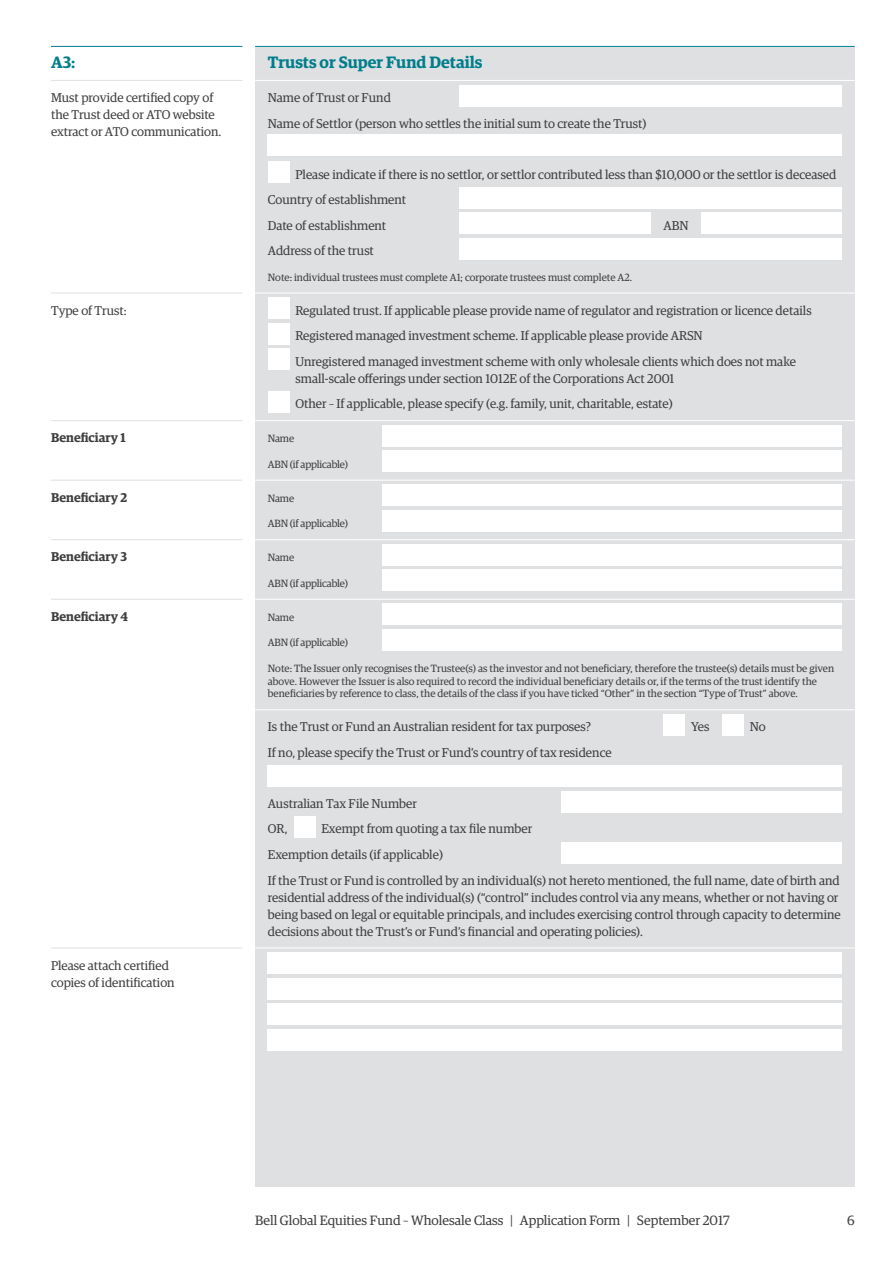
<style>
.page{position:relative;width:893px;height:1263px;background:#fff}
.page>*{position:absolute;margin:0;border:0;box-sizing:border-box;transform-origin:0 0}
.Heading_02{font:600 16.5px "Guardian Egyp";color:#007e8b}
.t1{font:13.5px "Guardian Egyp";color:#3e3e3f}
.Form_text{font:12.75px/17px "Guardian Egyp";color:#3e3e3f}
.Form_text_-_rule{font:12.75px "Guardian Egyp";color:#3e3e3f}
.Margin_text_-_rule{font:12.75px/17px "Guardian Egyp";color:#3e3e3f}
.Margin_text_-_rule-2{font:600 12.75px "Guardian Egyp";color:#3e3e3f}
.Form_footnote{font:10.5px/12.8px "Guardian Egyp";color:#3e3e3f}
.Form_field{font:10.5px "Guardian Egyp";letter-spacing:-.015em;color:#3e3e3f}
.Form_field_-_rule{font:10.5px "Guardian Egyp";letter-spacing:-.015em;color:#3e3e3f}
</style>
<div class="page">
<div style="left:255px;top:47px;width:600px;height:1139px;background:#dfe0e2"></div>
<div style="left:268px;top:952px;width:574px;height:22px;background:#fff"></div>
<div style="left:268px;top:978px;width:574px;height:21px;background:#fff"></div>
<div style="left:268px;top:1003px;width:574px;height:22px;background:#fff"></div>
<div style="left:268px;top:1029px;width:574px;height:21px;background:#fff"></div>
<div style="left:459px;top:85px;width:383px;height:21px;background:#fff"></div>
<div style="left:383px;top:425px;width:459px;height:21px;background:#fff"></div>
<div style="left:383px;top:485px;width:459px;height:21px;background:#fff"></div>
<div style="left:383px;top:544px;width:459px;height:22px;background:#fff"></div>
<div style="left:383px;top:604px;width:459px;height:21px;background:#fff"></div>
<div style="left:561px;top:791px;width:281px;height:21px;background:#fff"></div>
<div style="left:383px;top:451px;width:459px;height:21px;background:#fff"></div>
<div style="left:383px;top:510px;width:459px;height:21px;background:#fff"></div>
<div style="left:383px;top:570px;width:459px;height:21px;background:#fff"></div>
<div style="left:383px;top:629px;width:459px;height:22px;background:#fff"></div>
<div style="left:561px;top:842px;width:281px;height:21px;background:#fff"></div>
<div style="left:268px;top:765px;width:574px;height:22px;background:#fff"></div>
<div style="left:459px;top:187px;width:383px;height:21px;background:#fff"></div>
<div style="left:459px;top:238px;width:383px;height:21px;background:#fff"></div>
<div style="left:459px;top:213px;width:192px;height:21px;background:#fff"></div>
<div style="left:702px;top:213px;width:140px;height:21px;background:#fff"></div>
<div style="left:268px;top:134px;width:574px;height:21px;background:#fff"></div>
<hr style="left:51px;top:46px;width:804px;height:1px;background:#007e8b">
<div style="left:242px;top:43px;width:13px;height:7px;background:#fff"></div>
<hr style="left:51px;top:80px;width:191px;height:1px;background:#dfe0e2">
<hr style="left:51px;top:293px;width:191px;height:1px;background:#dfe0e2">
<hr style="left:51px;top:420px;width:191px;height:1px;background:#dfe0e2">
<hr style="left:51px;top:480px;width:191px;height:1px;background:#dfe0e2">
<hr style="left:51px;top:539px;width:191px;height:1px;background:#dfe0e2">
<hr style="left:51px;top:599px;width:191px;height:1px;background:#dfe0e2">
<hr style="left:51px;top:947px;width:191px;height:1px;background:#dfe0e2">
<hr style="left:255px;top:80px;width:600px;height:1px;background:#fff">
<hr style="left:255px;top:293px;width:600px;height:1px;background:#fff">
<hr style="left:255px;top:420px;width:600px;height:1px;background:#fff">
<hr style="left:255px;top:480px;width:600px;height:1px;background:#fff">
<hr style="left:255px;top:539px;width:600px;height:1px;background:#fff">
<hr style="left:255px;top:599px;width:600px;height:1px;background:#fff">
<hr style="left:255px;top:709px;width:600px;height:1px;background:#fff">
<hr style="left:255px;top:947px;width:600px;height:1px;background:#fff">
<div style="left:268px;top:161px;width:21px;height:22px;background:#fff"></div>
<div style="left:268px;top:298px;width:21px;height:21px;background:#fff"></div>
<div style="left:268px;top:323px;width:21px;height:21px;background:#fff"></div>
<div style="left:268px;top:349px;width:21px;height:21px;background:#fff"></div>
<div style="left:268px;top:391px;width:21px;height:21px;background:#fff"></div>
<div style="left:663px;top:714px;width:22px;height:21px;background:#fff"></div>
<div style="left:722px;top:714px;width:21px;height:21px;background:#fff"></div>
<div style="left:294px;top:816px;width:21px;height:22px;background:#fff"></div>
<p class="Heading_02" style="left:51px;top:50px;width:26px">A3:</p>
<p class="Heading_02" style="left:268px;top:50px;width:216px">Trusts or Super Fund Details</p>
<p class="Margin_text_-_rule" style="left:51px;top:88px;width:172px">Must provide certified copy of the Trust deed or ATO website extract or ATO communication.</p>
<p class="Form_text_-_rule" style="left:268px;top:89px;width:125px">Name of Trust or Fund</p>
<p class="Form_text" style="left:268px;top:114px;width:380px">Name of Settlor (person who settles the initial sum to create the Trust)</p>
<p class="Form_text" style="left:296px;top:165px;width:542px">Please indicate if there is no settlor, or settlor contributed less than $10,000 or the settlor is deceased</p>
<p class="Form_text" style="left:268px;top:190px;width:140px">Country of establishment</p>
<p class="Form_text" style="left:268px;top:216px;width:120px">Date of establishment</p>
<p class="Form_text" style="left:663px;top:216px;width:27px">ABN</p>
<p class="Form_text" style="left:268px;top:241px;width:108px">Address of the trust</p>
<p class="Form_footnote" style="left:268px;top:270px;width:366px">Note: individual trustees must complete A1; corporate trustees must complete A2.</p>
<p class="Form_text_-_rule" style="left:296px;top:301px;width:518px">Regulated trust. If applicable please provide name of regulator and registration or licence details</p>
<p class="Form_text" style="left:296px;top:326px;width:409px">Registered managed investment scheme. If applicable please provide ARSN</p>
<p class="Form_text" style="left:296px;top:352px;width:502px">Unregistered managed investment scheme with only wholesale clients which does not make small‑scale offerings under section 1012E of the Corporations Act 2001</p>
<p class="Form_text" style="left:296px;top:394px;width:379px">Other – If applicable, please specify (e.g. family, unit, charitable, estate)</p>
<p class="Form_field_-_rule" style="left:268px;top:431px;width:28px">Name</p>
<p class="Form_field" style="left:268px;top:457px;width:82px">ABN (if applicable)</p>
<p class="Form_field_-_rule" style="left:268px;top:491px;width:28px">Name</p>
<p class="Form_field" style="left:268px;top:516px;width:82px">ABN (if applicable)</p>
<p class="Form_field_-_rule" style="left:268px;top:550px;width:28px">Name</p>
<p class="Form_field" style="left:268px;top:576px;width:82px">ABN (if applicable)</p>
<p class="Form_field_-_rule" style="left:268px;top:610px;width:28px">Name</p>
<p class="Form_field" style="left:268px;top:635px;width:82px">ABN (if applicable)</p>
<p class="Form_footnote" style="left:268px;top:661px;width:568px">Note: The Issuer only recognises the Trustee(s) as the investor and not beneficiary, therefore the trustee(s) details must be given above. However the Issuer is also required to record the individual beneficiary details or, if the terms of the trust identify the beneficiaries by reference to class, the details of the class if you have ticked “Other” in the section “Type of Trust” above.</p>
<p class="Form_text_-_rule" style="left:268px;top:718px;width:324px">Is the Trust or Fund an Australian resident for tax purposes?</p>
<p class="Form_text_-_rule" style="left:691px;top:718px;width:20px">Yes</p>
<p class="Form_text_-_rule" style="left:750px;top:718px;width:17px">No</p>
<p class="Form_text" style="left:268px;top:743px;width:345px">If no, please specify the Trust or Fund’s country of tax residence</p>
<p class="Form_text" style="left:268px;top:794px;width:150px">Australian Tax File Number</p>
<p class="Form_text" style="left:268px;top:820px;width:21px">OR,</p>
<p class="Form_text" style="left:322px;top:820px;width:212px">Exempt from quoting a tax file number</p>
<p class="Form_text" style="left:268px;top:845px;width:177px">Exemption details (if applicable)</p>
<p class="Form_text" style="left:268px;top:871px;width:574px">If the Trust or Fund is controlled by an individual(s) not hereto mentioned, the full name, date of birth and residential address of the individual(s) (“control” includes control via any means, whether or not having or being based on legal or equitable principals, and includes exercising control through capacity to determine decisions about the Trust’s or Fund’s financial and operating policies).</p>
<p class="Margin_text_-_rule" style="left:51px;top:301px;width:77px">Type of Trust:</p>
<p class="Margin_text_-_rule-2" style="left:51px;top:428px;width:76px">Beneficiary 1</p>
<p class="Margin_text_-_rule-2" style="left:51px;top:488px;width:78px">Beneficiary 2</p>
<p class="Margin_text_-_rule-2" style="left:51px;top:547px;width:77px">Beneficiary 3</p>
<p class="Margin_text_-_rule-2" style="left:51px;top:607px;width:78px">Beneficiary 4</p>
<p class="Margin_text_-_rule" style="left:51px;top:956px;width:125px">Please attach certified copies of identification</p>
<p class="t1" style="left:255px;top:1211px;width:476px">Bell Global Equities Fund – Wholesale Class | Application Form | September 2017</p>
<p class="t1" style="left:847px;top:1211px;width:9px">6</p>
</div>
